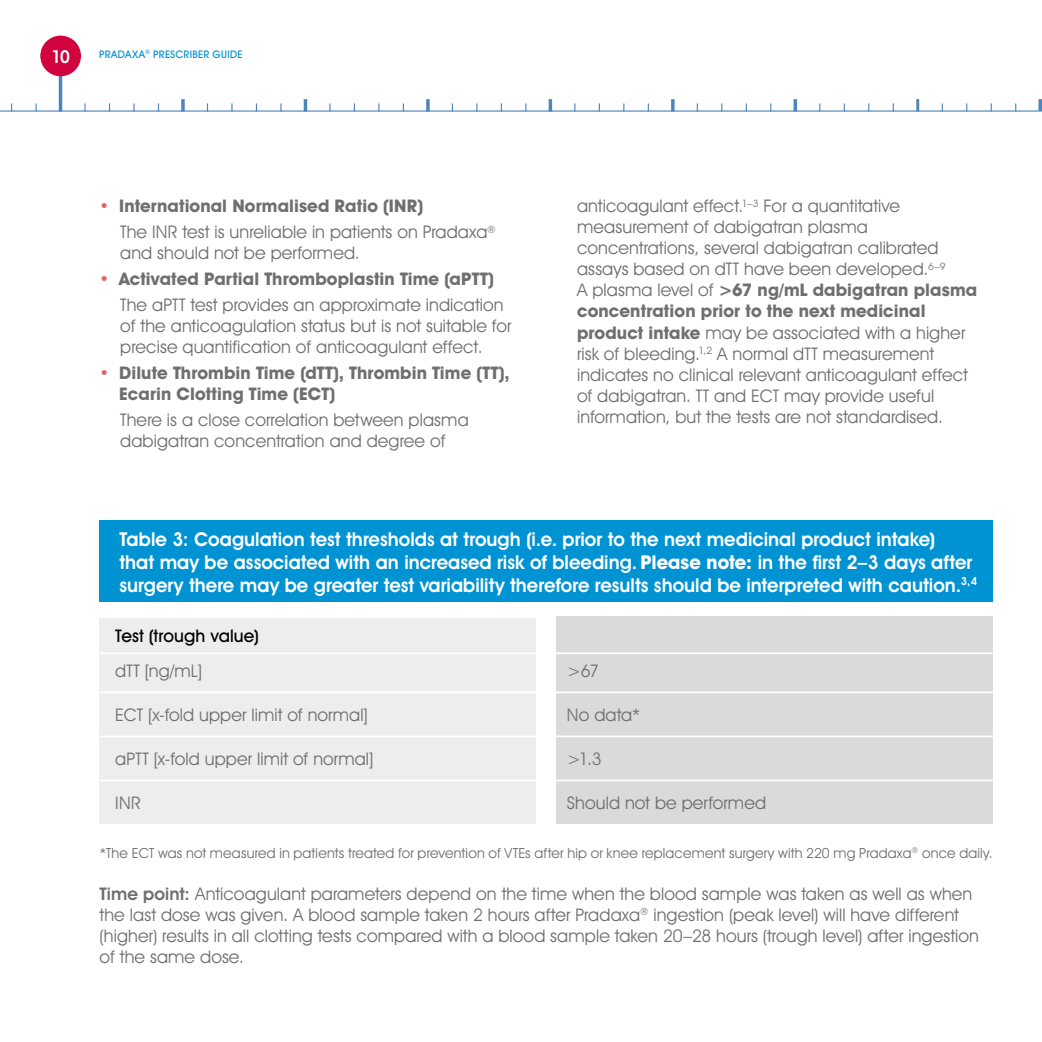
<style>
.page{position:relative;width:1042px;height:1042px;background:#fff}
.page>*{position:absolute;margin:0;border:0;box-sizing:border-box;transform-origin:0 0}
.t1{font:600 19.25px/22.8px "Avant Garde IT Cby BT";color:#fff}
.t2{font:17.5px/21px "Avant Garde IT Cby BT";letter-spacing:.005em;color:#706f6f}
.t3{font:700 17.5px/21px "Avant Garde IT Cby BT";letter-spacing:.005em;color:#706f6f}
.t4{font:500 17.5px "Avant Garde IT Cby BT";letter-spacing:.005em;color:#000}
.t5{font:600 condensed 17.5px "Avant Garde IT Cby BT";color:#fff}
.t6{font:14px "Avant Garde IT Cby BT";letter-spacing:.015em;color:#706f6f}
.t7{font:500 10.5px "Avant Garde IT Cby BT";letter-spacing:.03em;color:#0093d3}
.s1{font-weight:700;color:#de666e}
.s2{font-weight:700}
.s3{color:#de666e}
.s4{font-weight:600}
</style>
<div class="page">
<hr style="left:59px;top:75px;width:3px;height:36px;background:#0252a0">
<hr style="left:0;top:110px;width:1038px;height:2px;background:#0252a0">
<svg style="left:181px;top:99px;width:4px;height:13px"></svg>
<svg style="left:84px;top:103px;width:2px;height:9px"></svg>
<svg style="left:133px;top:103px;width:2px;height:9px"></svg>
<svg style="left:304px;top:99px;width:3px;height:13px"></svg>
<svg style="left:426px;top:99px;width:4px;height:13px"></svg>
<svg style="left:548px;top:99px;width:4px;height:13px"></svg>
<svg style="left:671px;top:99px;width:3px;height:13px"></svg>
<svg style="left:793px;top:99px;width:4px;height:13px"></svg>
<svg style="left:916px;top:99px;width:3px;height:13px"></svg>
<svg style="left:892px;top:103px;width:2px;height:9px"></svg>
<svg style="left:1038px;top:99px;width:4px;height:13px"></svg>
<svg style="left:941px;top:103px;width:2px;height:9px"></svg>
<svg style="left:990px;top:103px;width:2px;height:9px"></svg>
<div style="left:40px;top:36px;width:41px;height:40px;background:#d0033f;border-radius:50%"></div>
<div style="left:99px;top:618px;width:437px;height:206px;background:#ededed"></div>
<div style="left:100px;top:520px;width:892px;height:82px;background:#0093d3"></div>
<div style="left:556px;top:617px;width:436px;height:207px;background:#dadada"></div>
<hr style="left:100px;top:652px;width:892px;height:2px;background:#fff">
<hr style="left:100px;top:691px;width:892px;height:2px;background:#fff">
<hr style="left:100px;top:735px;width:892px;height:2px;background:#fff">
<hr style="left:100px;top:779px;width:892px;height:2px;background:#fff">
<p class="t5" style="left:51px;top:46px;width:20px">10</p>
<p class="t7" style="left:99px;top:48px;width:145px">PRADAXA<sup>®</sup> PRESCRIBER GUIDE</p>
<p class="t2" style="left:120px;top:193px;width:377px;line-height:25.9px;text-indent:-21px"><span class="s1">•</span> <span class="s2">International Normalised Ratio (INR)<br></span>The INR test is unreliable in patients on Pradaxa<sup>®</sup></p>
<p class="t2" style="left:120px;top:243px;width:241px">and should not be performed.</p>
<p class="t2" style="left:120px;top:266px;width:385px;line-height:25.9px;text-indent:-21px"><span class="s1">•</span> <span class="s2">Activated Partial Thromboplastin Time (aPTT)<br></span>The aPTT test provides an approximate indication</p>
<p class="t2" style="left:120px;top:315px;width:393px">of the anticoagulation status but is not suitable for precise quantification of anticoagulant effect.</p>
<p class="t3" style="left:119px;top:362px;width:392px;text-indent:-20px"><span class="s3">•</span> Dilute Thrombin Time (dTT), Thrombin Time (TT),<br>Ecarin Clotting Time (ECT)</p>
<p class="t2" style="left:120px;top:409px;width:350px">There is a close correlation between plasma dabigatran concentration and degree of</p>
<p class="t2" style="left:577px;top:196px;width:402px">anticoagulant effect.<sup>1–3</sup> For a quantitative measurement of dabigatran plasma concentrations, several dabigatran calibrated assays based on dTT have been developed.<sup>6–9<br></sup>A plasma level of <span class="s2">&gt;67 ng/mL dabigatran plasma concentration prior to the next medicinal product intake</span> may be associated with a higher risk of bleeding.<sup>1,2</sup> A normal dTT measurement indicates no clinical relevant anticoagulant effect of dabigatran. TT and ECT may provide useful information, but the tests are not standardised.</p>
<p class="t1" style="left:119px;top:528px;width:859px">Table 3: Coagulation test thresholds at trough (i.e. prior to the next medicinal product intake)<br>that may be associated with an increased risk of bleeding. <span class="s2">Please note:</span> in the first 2–3 days after surgery there may be greater test variability therefore results should be interpreted with caution.<sup>3,4</sup></p>
<p class="t4" style="left:115px;top:625px;width:145px">Test (trough value)</p>
<p class="t2" style="left:115px;top:660px;width:88px">dTT [ng/mL]</p>
<p class="t2" style="left:567px;top:660px;width:34px">&gt;67</p>
<p class="t2" style="left:115px;top:704px;width:254px">ECT [x-fold upper limit of normal]</p>
<p class="t2" style="left:567px;top:704px;width:75px">No data*</p>
<p class="t2" style="left:115px;top:748px;width:260px">aPTT [x-fold upper limit of normal]</p>
<p class="t2" style="left:567px;top:748px;width:36px">&gt;1.3</p>
<p class="t2" style="left:115px;top:792px;width:27px">INR</p>
<p class="t2" style="left:567px;top:792px;width:201px">Should not be performed</p>
<p class="t6" style="left:100px;top:844px;width:894px">*The ECT was not measured in patients treated for prevention of VTEs after hip or knee replacement surgery with 220 mg Pradaxa<sup>®</sup> once daily.</p>
<p class="t2" style="left:100px;top:883px;width:881px"><span class="s4">Time point:</span> Anticoagulant parameters depend on the time when the blood sample was taken as well as when the last dose was given. A blood sample taken 2 hours after Pradaxa<sup>®</sup> ingestion (peak level) will have different (higher) results in all clotting tests compared with a blood sample taken 20–28 hours (trough level) after ingestion of the same dose.</p>
</div>
